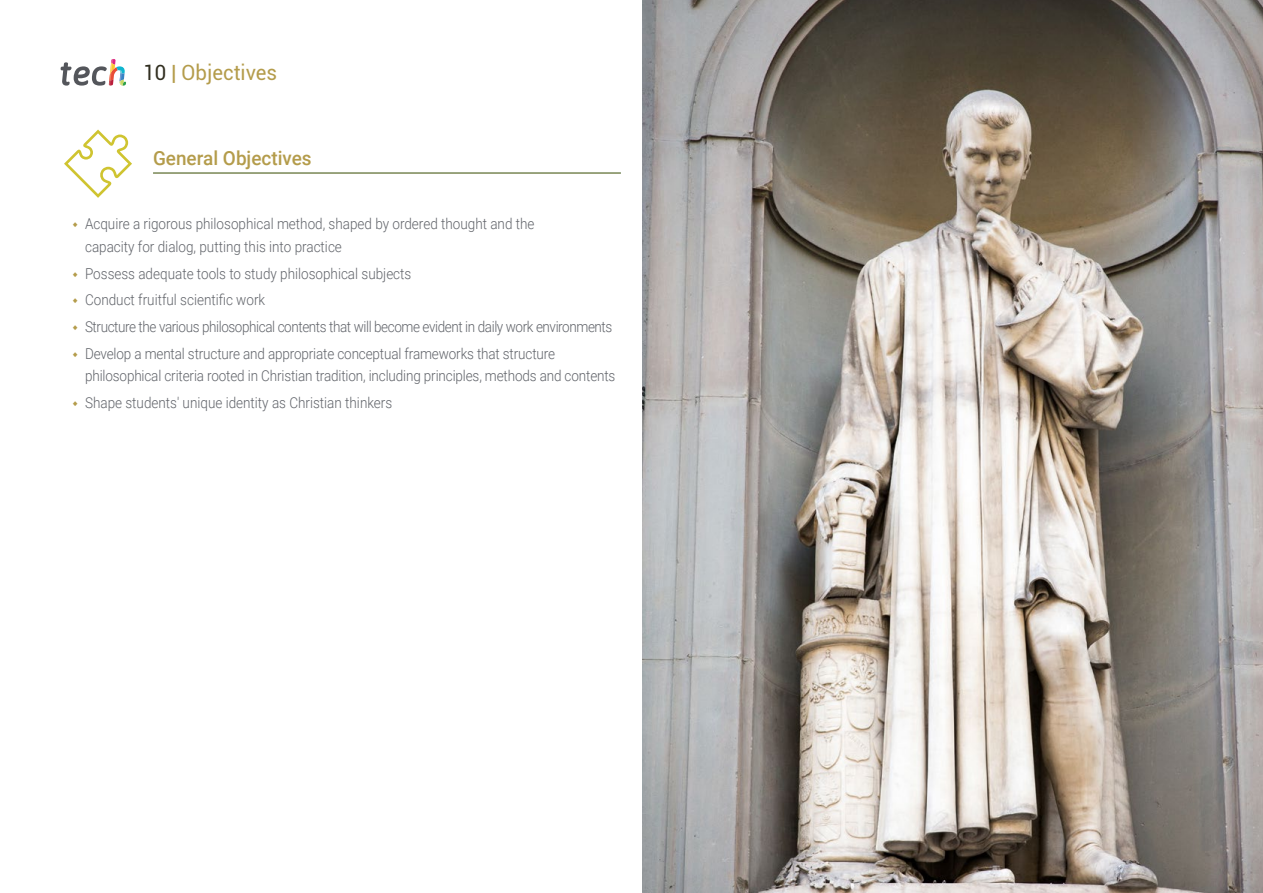
<style>
.page{position:relative;width:1263px;height:893px;background:#fff}
.page>*{position:absolute;margin:0;border:0;box-sizing:border-box;transform-origin:0 0}
.t1{font:21px "Roboto";color:#b49c4b}
.t2{font:500 19.5px "Roboto";color:#b49c4b}
.t3{font:300 15px/26.7px "Roboto";letter-spacing:-.01em;color:#61646a;scale:.9 1}
.s1{color:#312e20}
</style>
<div class="page">
<hr style="left:153px;top:173px;width:468px;height:1px;background:#b49c4b">
<svg style="left:64px;top:130px;width:68px;height:68px"></svg>
<img style="left:642px;top:0;width:621px;height:893px">
<svg style="left:61px;top:59px;width:65px;height:27px"></svg>
<h1 class="t1" style="left:144px;top:57px;width:135px"><span class="s1">10</span> | Objectives</h1>
<h2 class="t2" style="left:153px;top:144px;width:160px">General Objectives</h2>
<p class="t3" style="left:85px;top:212px;width:501px;line-height:22.5px">Acquire a rigorous philosophical method, shaped by ordered thought and the capacity for dialog, putting this into practice</p>
<p class="t3" style="left:85px;top:259px;width:587px">Possess adequate tools to study philosophical subjects<br>Conduct fruitful scientific work<br>Structure the various philosophical contents that will become evident in daily work environments Develop a mental structure and appropriate conceptual frameworks that structure</p>
<p class="t3" style="left:85px;top:362px;width:591px">philosophical criteria rooted in Christian tradition, including principles, methods and contents<br>Shape students' unique identity as Christian thinkers</p>
</div>
